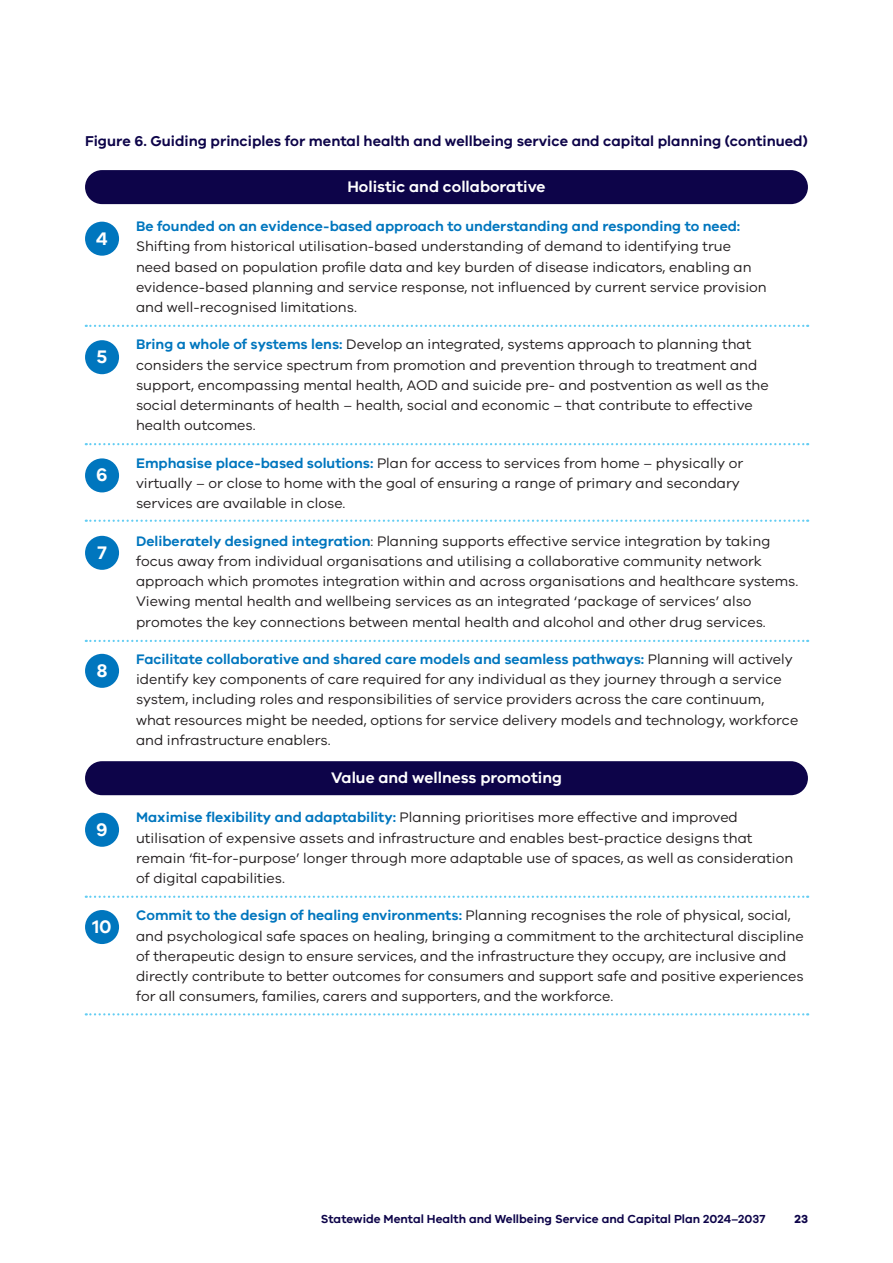
<style>
.page{position:relative;width:893px;height:1263px;background:#fff}
.page>*{position:absolute;margin:0;border:0;box-sizing:border-box;transform-origin:0 0}
.t1{font:600 18.75px "VIC";color:#fff}
.t2{font:600 15.75px "VIC";color:#fff}
.t3{font:600 14.7px "VIC";color:#0d0449}
.t4{font:14.25px/20.2px "VIC";color:#231f20}
.t5{font:600 14.25px "VIC";color:#0076be}
.t6{font:600 12px "VIC";color:#0d0449}
.t7{font:700 12px "VIC";color:#0d0449}
.s1{font-weight:600;color:#0076be}
</style>
<div class="page">
<div style="left:85px;top:170px;width:723px;height:34px;background:#0d0449;border-radius:17px"></div>
<div style="left:85px;top:761px;width:723px;height:34px;background:#0d0449;border-radius:17px"></div>
<div style="left:85px;top:222px;width:34px;height:34px;background:#0076be;border-radius:50%"></div>
<div style="left:85px;top:813px;width:34px;height:34px;background:#0076be;border-radius:50%"></div>
<div style="left:85px;top:340px;width:34px;height:34px;background:#0076be;border-radius:50%"></div>
<div style="left:85px;top:654px;width:34px;height:34px;background:#0076be;border-radius:50%"></div>
<div style="left:85px;top:910px;width:34px;height:34px;background:#0076be;border-radius:50%"></div>
<div style="left:85px;top:458px;width:34px;height:34px;background:#0076be;border-radius:50%"></div>
<div style="left:85px;top:536px;width:34px;height:34px;background:#0076be;border-radius:50%"></div>
<svg style="left:86px;top:325px;width:722px;height:2px"></svg>
<svg style="left:86px;top:896px;width:722px;height:2px"></svg>
<svg style="left:86px;top:443px;width:722px;height:2px"></svg>
<svg style="left:86px;top:1013px;width:722px;height:2px"></svg>
<svg style="left:86px;top:520px;width:722px;height:2px"></svg>
<svg style="left:86px;top:640px;width:722px;height:2px"></svg>
<p class="t3" style="left:85px;top:132px;width:724px">Figure 6. Guiding principles for mental health and wellbeing service and capital planning (continued)</p>
<p class="t2" style="left:347px;top:177px;width:200px">Holistic and collaborative</p>
<h1 class="t1" style="left:96px;top:227px;width:13px">4</h1>
<h1 class="t1" style="left:97px;top:345px;width:12px">5</h1>
<h1 class="t1" style="left:96px;top:464px;width:13px">6</h1>
<h1 class="t1" style="left:97px;top:541px;width:11px">7</h1>
<h1 class="t1" style="left:97px;top:659px;width:12px">8</h1>
<h1 class="t1" style="left:96px;top:818px;width:13px">9</h1>
<h1 class="t1" style="left:92px;top:915px;width:21px">10</h1>
<p class="t5" style="left:136px;top:218px;width:606px">Be founded on an evidence-based approach to understanding and responding to need:</p>
<p class="t4" style="left:136px;top:236px;width:632px">Shifting from historical utilisation-based understanding of demand to identifying true need based on population profile data and key burden of disease indicators, enabling an evidence‑based planning and service response, not influenced by current service provision and well‑recognised limitations.</p>
<p class="t4" style="left:136px;top:334px;width:634px"><span class="s1">Bring a whole of systems lens:</span> Develop an integrated, systems approach to planning that considers the service spectrum from promotion and prevention through to treatment and support, encompassing mental health, AOD and suicide pre- and postvention as well as the social determinants of health – health, social and economic – that contribute to effective health outcomes.</p>
<p class="t4" style="left:136px;top:452px;width:609px"><span class="s1">Emphasise place-based solutions:</span> Plan for access to services from home – physically or virtually – or close to home with the goal of ensuring a range of primary and secondary services are available in close.</p>
<p class="t4" style="left:136px;top:530px;width:664px"><span class="s1">Deliberately designed integration</span>: Planning supports effective service integration by taking focus away from individual organisations and utilising a collaborative community network approach which promotes integration within and across organisations and healthcare systems.<br>Viewing mental health and wellbeing services as an integrated ‘package of services’ also promotes the key connections between mental health and alcohol and other drug services.</p>
<p class="t4" style="left:136px;top:648px;width:664px"><span class="s1">Facilitate collaborative and shared care models and seamless pathways:</span> Planning will actively identify key components of care required for any individual as they journey through a service system, including roles and responsibilities of service providers across the care continuum, what resources might be needed, options for service delivery models and technology, workforce and infrastructure enablers.</p>
<p class="t2" style="left:331px;top:768px;width:232px">Value and wellness promoting</p>
<p class="t4" style="left:136px;top:807px;width:659px"><span class="s1">Maximise flexibility and adaptability:</span> Planning prioritises more effective and improved utilisation of expensive assets and infrastructure and enables best-practice designs that remain ‘fit-for-purpose’ longer through more adaptable use of spaces, as well as consideration of digital capabilities.</p>
<p class="t4" style="left:136px;top:905px;width:669px"><span class="s1">Commit to the design of healing environments:</span> Planning recognises the role of physical, social, and psychological safe spaces on healing, bringing a commitment to the architectural discipline of therapeutic design to ensure services, and the infrastructure they occupy, are inclusive and directly contribute to better outcomes for consumers and support safe and positive experiences for all consumers, families, carers and supporters, and the workforce.</p>
<p class="t6" style="left:321px;top:1211px;width:446px">Statewide Mental Health and Wellbeing Service and Capital Plan 2024–2037</p>
<p class="t7" style="left:794px;top:1211px;width:15px">23</p>
</div>
